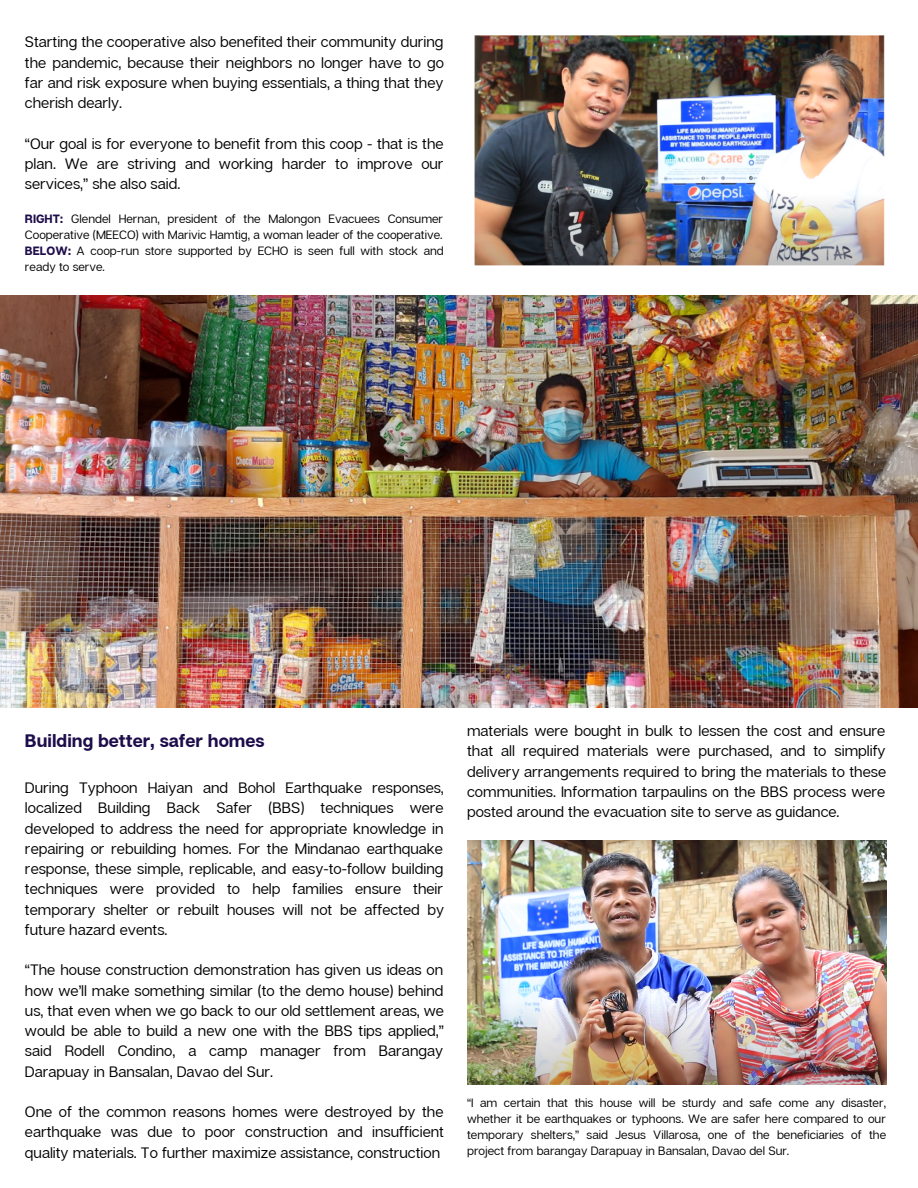
<style>
.page{position:relative;width:918px;height:1188px;background:#fff}
.page>*{position:absolute;margin:0;border:0;box-sizing:border-box;transform-origin:0 0}
.t1{font:700 18px "Articulat CF";color:#1d0d4b}
.t2{font:15px/20.2px "Articulat CF";color:#000;text-align:justify}
.t3{font:12px/16px "Articulat CF";color:#000}
.s1{font-weight:700;color:#1d0d4b}
</style>
<div class="page">
<img style="left:0;top:296px;width:918px;height:412px">
<img style="left:474px;top:35px;width:411px;height:231px">
<img style="left:467px;top:840px;width:420px;height:245px">
<p class="t2" style="left:25px;top:32px;width:421px">Starting the cooperative also benefited their community during the pandemic, because their neighbors no longer have to go far and risk exposure when buying essentials, a thing that they cherish dearly.</p>
<p class="t2" style="left:25px;top:133px;width:420px">“Our goal is for everyone to benefit from this coop - that is the plan. We are striving and working harder to improve our services,” she also said.</p>
<p class="t3" style="left:25px;top:210px;width:420px"><span class="s1">RIGHT:</span> Glendel Hernan, president of the Malongon Evacuees Consumer<br>Cooperative (MEECO) with Marivic Hamtig, a woman leader of the cooperative.</p>
<p class="t3" style="left:25px;top:242px;width:420px"><span class="s1">BELOW:</span> A coop-run store supported by ECHO is seen full with stock and ready to serve.</p>
<p class="t1" style="left:25px;top:729px;width:241px">Building better, safer homes</p>
<p class="t2" style="left:25px;top:777px;width:421px">During Typhoon Haiyan and Bohol Earthquake responses, localized Building Back Safer (BBS) techniques were developed to address the need for appropriate knowledge in repairing or rebuilding homes. For the Mindanao earthquake response, these simple, replicable, and easy-to-follow building techniques were provided to help families ensure their temporary shelter or rebuilt houses will not be affected by future hazard events.</p>
<p class="t2" style="left:25px;top:960px;width:421px">“The house construction demonstration has given us ideas on how we’ll make something similar (to the demo house) behind us, that even when we go back to our old settlement areas, we would be able to build a new one with the BBS tips applied,” said Rodell Condino, a camp manager from Barangay Darapuay in Bansalan, Davao del Sur.</p>
<p class="t2" style="left:25px;top:1101px;width:421px">One of the common reasons homes were destroyed by the earthquake was due to poor construction and insufficient quality materials. To further maximize assistance, construction</p>
<p class="t2" style="left:467px;top:720px;width:421px">materials were bought in bulk to lessen the cost and ensure that all required materials were purchased, and to simplify delivery arrangements required to bring the materials to these communities. Information tarpaulins on the BBS process were posted around the evacuation site to serve as guidance.</p>
<p class="t3" style="left:467px;top:1094px;width:421px;text-align:justify">“I am certain that this house will be sturdy and safe come any disaster, whether it be earthquakes or typhoons. We are safer here compared to our temporary shelters,” said Jesus Villarosa, one of the beneficiaries of the project from barangay Darapuay in Bansalan, Davao del Sur.</p>
</div>
